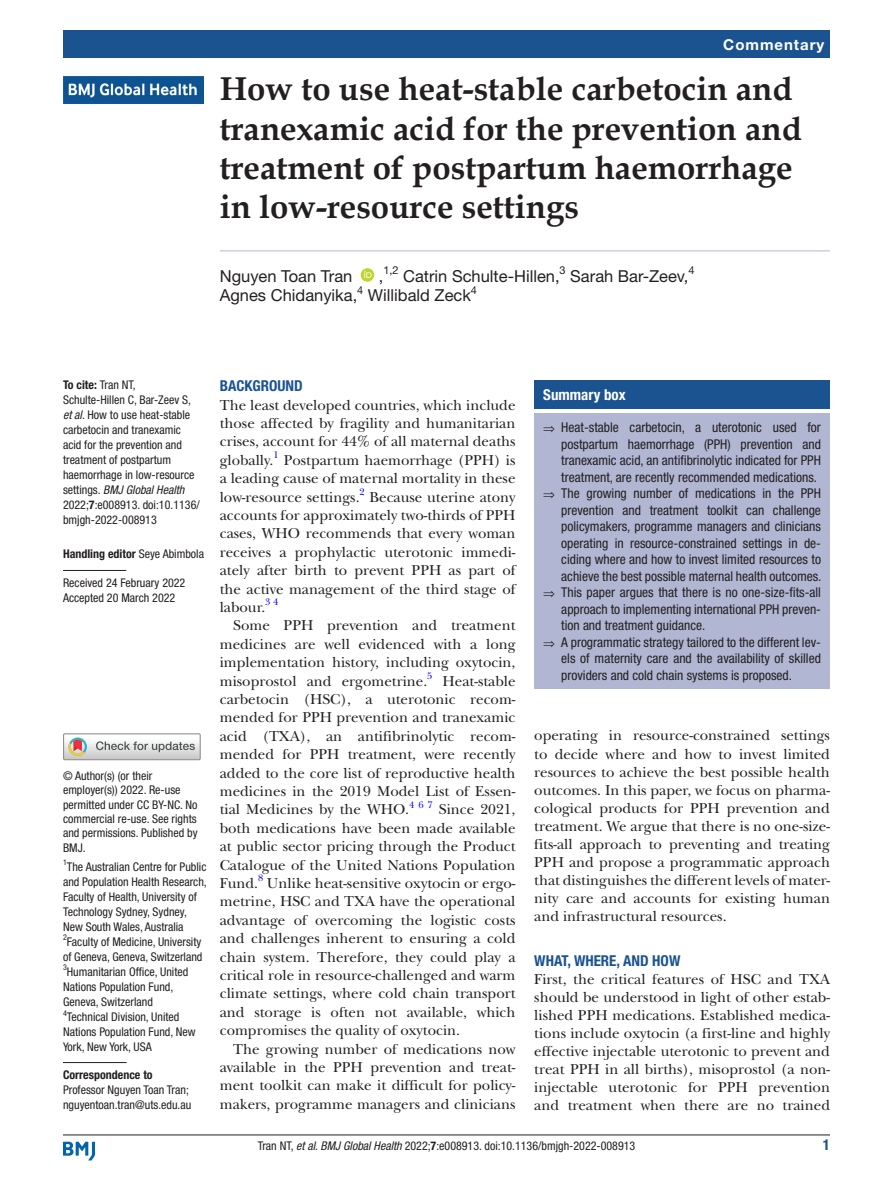
<style>
.page{position:relative;width:893px;height:1191px;background:#fff}
.page>*{position:absolute;margin:0;border:0;box-sizing:border-box;transform-origin:0 0}
.t1{font:700 33px/39px "Book Antiqua";color:#231f20}
.t2{font:16.5px "Helvetica Neue LT Std";color:#231f20}
.t3{font:15px/18.5px "New Baskerville";color:#231f20;text-align:justify}
.t4{font:700 condensed 15px "Helvetica Neue LT Std";color:#1b5391}
.t5{font:700 15px "Helvetica Neue LT Std";letter-spacing:.065em;color:#fff}
.t6{font:700 condensed 15px "Helvetica Neue LT Std";color:#fff}
.t7{font:condensed 13.5px "Helvetica Neue LT Std";color:#231f20}
.t8{font:condensed 12px/15px "Helvetica Neue LT Std";color:#231f20}
.t9{font:700 condensed 12px "Helvetica Neue LT Std";color:#231f20}
.t10{font:10.95px "Helvetica Neue LT Std";color:#231f20}
.t11{font:9.9px "New Baskerville";color:#00f}
.s1{font-weight:700}
.s2{font-style:italic}
.s3{font-weight:400}
</style>
<div class="page">
<hr style="left:63px;top:1134px;width:767px;height:1px;background:#231f20">
<svg style="left:63px;top:1141px;width:32px;height:19px"></svg>
<div style="left:63px;top:733px;width:138px;height:27px;border:1px solid #969090"></div>
<svg style="left:64px;top:734px;width:136px;height:25px"></svg>
<hr style="left:220px;top:250px;width:610px;height:1px;background:#b1b7d3">
<svg style="left:361px;top:268px;width:13px;height:14px"></svg>
<div style="left:63px;top:31px;width:767px;height:27px;background:#1b5391"></div>
<hr style="left:63px;top:570px;width:63px;height:1px;background:#231f20">
<hr style="left:63px;top:1062px;width:64px;height:1px;background:#231f20">
<img style="left:63px;top:77px;width:141px;height:27px">
<div style="left:534px;top:380px;width:296px;height:29px;background:#1b5391"></div>
<div style="left:534px;top:413px;width:296px;height:275px;background:#b1b7d3"></div>
<p class="t5" style="left:723px;top:35px;width:102px">Commentary</p>
<h1 class="t1" style="left:220px;top:70px;width:584px">How to use heat-stable carbetocin and tranexamic acid for the prevention and treatment of postpartum haemorrhage in low-resource settings</h1>
<p class="t10" style="left:383px;top:264px;width:17px">1,2</p>
<p class="t2" style="left:403px;top:266px;width:158px">Catrin Schulte-Hillen,</p>
<p class="t10" style="left:560px;top:264px;width:8px">3</p>
<p class="t2" style="left:570px;top:266px;width:120px">Sarah Bar-Zeev,</p>
<p class="t10" style="left:688px;top:264px;width:8px">4</p>
<p class="t2" style="left:220px;top:266px;width:134px">Nguyen Toan Tran</p>
<p class="t2" style="left:379px;top:266px;width:6px">,</p>
<p class="t2" style="left:220px;top:285px;width:139px">Agnes Chidanyika,</p>
<p class="t10" style="left:357px;top:283px;width:8px">4</p>
<p class="t2" style="left:368px;top:285px;width:104px">Willibald Zeck</p>
<p class="t10" style="left:471px;top:283px;width:8px">4</p>
<p class="t8" style="left:63px;top:377px;width:138px"><span class="s1">To cite:</span> Tran NT,<br>Schulte-Hillen C, Bar-Zeev S, <span class="s2">et al</span>. How to use heat-stable carbetocin and tranexamic acid for the prevention and treatment of postpartum haemorrhage in low-resource settings. <span class="s2">BMJ Global Health<br></span>2022;<span class="s1">7</span>:e008913. doi:10.1136/ bmjgh-2022-008913</p>
<p class="t9" style="left:63px;top:546px;width:142px">Handling editor <span class="s3">Seye Abimbola</span></p>
<p class="t8" style="left:63px;top:575px;width:124px">Received 24 February 2022<br>Accepted 20 March 2022</p>
<p class="t8" style="left:63px;top:768px;width:136px;line-height:14.4px">© Author(s) (or their employer(s)) 2022. Re-use permitted under CC BY-NC. No commercial re-use. See rights and permissions. Published by<br>BMJ.</p>
<p class="t8" style="left:63px;top:859px;width:145px"><sup>1</sup>The Australian Centre for Public and Population Health Research,<br>Faculty of Health, University of<br>Technology Sydney, Sydney,<br>New South Wales, Australia<br><sup>2</sup>Faculty of Medicine, University of Geneva, Geneva, Switzerland<br><sup>3</sup>Humanitarian Office, United<br>Nations Population Fund,<br>Geneva, Switzerland<br><sup>4</sup>Technical Division, United<br>Nations Population Fund, New<br>York, New York, USA</p>
<p class="t9" style="left:63px;top:1067px;width:91px">Correspondence to</p>
<p class="t8" style="left:63px;top:1082px;width:130px">Professor Nguyen Toan Tran; nguyentoan.tran@uts.edu.au</p>
<p class="t4" style="left:220px;top:377px;width:85px">BACKGROUND</p>
<p class="t3" style="left:220px;top:396px;width:297px">The least developed countries, which include those affected by fragility and humanitarian crises, account for 44% of all maternal deaths globally.</p>
<p class="t11" style="left:273px;top:449px;width:7px">1</p>
<p class="t3" style="left:220px;top:451px;width:297px;text-indent:64px">Postpartum haemorrhage (PPH) is a leading cause of maternal mortality in these low-resource settings.</p>
<p class="t11" style="left:360px;top:486px;width:7px">2</p>
<p class="t3" style="left:220px;top:487px;width:297px;text-indent:150px">Because uterine atony accounts for approximately two-thirds of PPH cases, WHO recommends that every woman receives a prophylactic uterotonic immedi&shy;ately after birth to prevent PPH as part of the active management of the third stage of labour.</p>
<p class="t11" style="left:265px;top:596px;width:14px">3 4</p>
<p class="t3" style="left:220px;top:616px;width:297px;text-indent:14px">Some PPH prevention and treatment medicines are well evidenced with a long implementation history, including oxytocin, misoprostol and ergometrine.</p>
<p class="t11" style="left:427px;top:670px;width:7px">5</p>
<p class="t3" style="left:220px;top:671px;width:297px;text-indent:223px">Heat-stable carbetocin (HSC), a uterotonic recom&shy;mended for PPH prevention and tranexamic acid (TXA), an antifibrinolytic recom&shy;mended for PPH treatment, were recently added to the core list of reproductive health medicines in the 2019 Model List of Essen&shy;tial Medicines by the WHO.</p>
<p class="t11" style="left:409px;top:798px;width:25px">4 6 7</p>
<p class="t3" style="left:220px;top:800px;width:297px;text-indent:219px">Since 2021, both medications have been made available at public sector pricing through the Product Catalogue of the United Nations Population Fund.</p>
<p class="t11" style="left:258px;top:872px;width:7px">8</p>
<p class="t3" style="left:220px;top:874px;width:297px;text-indent:47px">Unlike heat-sensitive oxytocin or ergo&shy;metrine, HSC and TXA have the operational advantage of overcoming the logistic costs and challenges inherent to ensuring a cold chain system. Therefore, they could play a critical role in resource-challenged and warm climate settings, where cold chain transport and storage is often not available, which compromises the quality of oxytocin.</p>
<p class="t3" style="left:220px;top:1039px;width:297px;text-indent:14px">The growing number of medications now available in the PPH prevention and treat&shy;ment toolkit can make it difficult for policy&shy;makers, programme managers and clinicians</p>
<p class="t6" style="left:543px;top:386px;width:84px">Summary box</p>
<p class="t7" style="left:543px;top:419px;width:279px">⇒ Heat-stable carbetocin, a uterotonic used for</p>
<p class="t7" style="left:561px;top:436px;width:261px">postpartum haemorrhage (PPH) prevention and</p>
<p class="t7" style="left:561px;top:452px;width:261px">tranexamic acid, an antifibrinolytic indicated for PPH</p>
<p class="t7" style="left:561px;top:469px;width:257px">treatment, are recently recommended medications.</p>
<p class="t7" style="left:543px;top:485px;width:279px">⇒ The growing number of medications in the PPH</p>
<p class="t7" style="left:561px;top:502px;width:261px">prevention and treatment toolkit can challenge</p>
<p class="t7" style="left:561px;top:518px;width:261px">policymakers, programme managers and clinicians</p>
<p class="t7" style="left:561px;top:535px;width:261px">operating in resource-constrained settings in de-</p>
<p class="t7" style="left:561px;top:551px;width:261px">ciding where and how to invest limited resources to</p>
<p class="t7" style="left:561px;top:568px;width:262px">achieve the best possible maternal health outcomes.</p>
<p class="t7" style="left:543px;top:584px;width:279px">⇒ This paper argues that there is no one-size-fits-all</p>
<p class="t7" style="left:561px;top:601px;width:261px">approach to implementing international PPH preven-</p>
<p class="t7" style="left:561px;top:617px;width:146px">tion and treatment guidance.</p>
<p class="t7" style="left:543px;top:634px;width:279px">⇒ A programmatic strategy tailored to the different lev-</p>
<p class="t7" style="left:561px;top:650px;width:261px">els of maternity care and the availability of skilled</p>
<p class="t7" style="left:561px;top:667px;width:232px">providers and cold chain systems is proposed.</p>
<p class="t3" style="left:534px;top:726px;width:297px;line-height:18px">operating in resource-constrained settings to decide where and how to invest limited resources to achieve the best possible health outcomes. In this paper, we focus on pharma&shy;cological products for PPH prevention and treatment. We argue that there is no one-size&shy;fits-all approach to preventing and treating PPH and propose a programmatic approach that distinguishes the different levels of mater&shy;nity care and accounts for existing human and infrastructural resources.</p>
<p class="t4" style="left:534px;top:951px;width:148px">WHAT, WHERE, AND HOW</p>
<p class="t3" style="left:534px;top:970px;width:297px;line-height:18px">First, the critical features of HSC and TXA should be understood in light of other estab&shy;lished PPH medications. Established medica&shy;tions include oxytocin (a first-line and highly effective injectable uterotonic to prevent and treat PPH in all births), misoprostol (a non&shy;injectable uterotonic for PPH prevention and treatment when there are no trained</p>
<p class="t8" style="left:258px;top:1137px;width:379px">Tran NT, <span class="s2">et al</span>. <span class="s2">BMJ Global Health</span> 2022;<span class="s1">7</span>:e008913. doi:10.1136/bmjgh-2022-008913</p>
<p class="t4" style="left:823px;top:1135px;width:9px">1</p>
</div>
